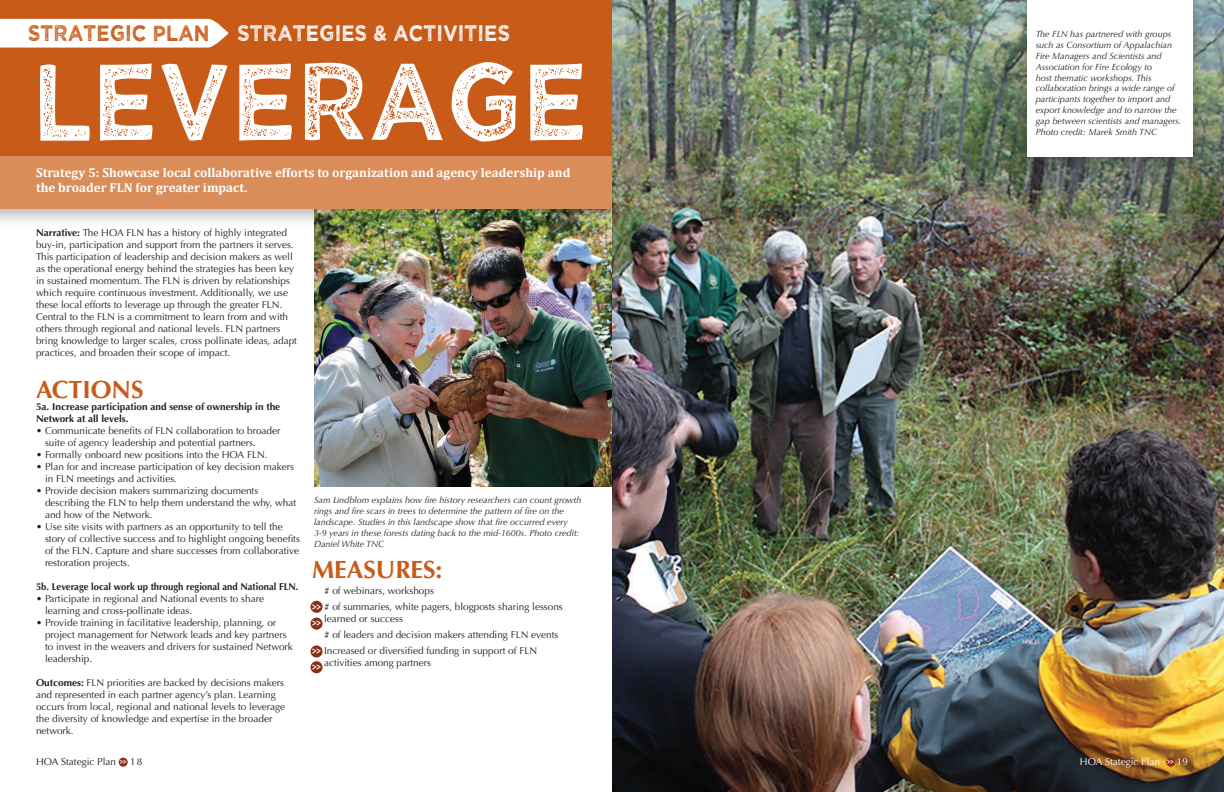
<style>
.page{position:relative;width:1224px;height:792px;background:#fff}
.page>*{position:absolute;margin:0;border:0;box-sizing:border-box;transform-origin:0 0}
.t1{font:110.2px "Wicked Grit";color:#fff;scale:.89 1}
.t2{font:700 25px "Optima";color:#c85b18}
.t3{font:22.3px "Wicked Grit";color:#fff;scale:.89 1}
.t4{font:700 13px/15.6px "Cambria";color:#fff}
.t5{font:10px/12px "Optima";color:#231f20}
.t6{font:700 10px/12px "Optima";color:#231f20}
.t7{font:700 10px "Optima";color:#231f20;scale:.95 1}
.t8{font:10px "Optima";color:#fff}
.t9{font:900 9.6px "Optima";color:#fff;scale:.69 1}
.t10{font:italic 9px/10.8px "Optima";color:#231f20}
.t11{font:900 7.2px "Optima";color:#fff;scale:.69 1}
.s1{color:#c85b18}
.s2{font-weight:700}
.s3{font-weight:900;font-size:9.6px;color:#fff}
</style>
<div class="page">
<div style="left:0;top:0;width:612px;height:157px;background:#c85b18"></div>
<div style="left:0;top:146px;width:627px;height:83px;background:#231f20;opacity:.35"></div>
<div style="left:0;top:157px;width:612px;height:52px;background:#da8c59"></div>
<svg style="left:0;top:19px;width:229px;height:29px;background:#fcf6f2"></svg>
<img style="left:314px;top:209px;width:298px;height:278px">
<img style="left:612px;top:0;width:612px;height:792px">
<div style="left:1012px;top:0;width:195px;height:176px;background:#231f20;opacity:.35"></div>
<div style="left:1027px;top:0;width:165px;height:157px;background:#fff"></div>
<div style="left:311px;top:601px;width:12px;height:12px;background:#8b2d19;border-radius:50%"></div>
<div style="left:311px;top:618px;width:12px;height:12px;background:#8b2d19;border-radius:50%"></div>
<div style="left:311px;top:645px;width:12px;height:13px;background:#8b2d19;border-radius:50%"></div>
<div style="left:311px;top:661px;width:12px;height:12px;background:#8b2d19;border-radius:50%"></div>
<div style="left:119px;top:758px;width:9px;height:9px;background:#8b2d19;border-radius:50%"></div>
<div style="left:1166px;top:758px;width:9px;height:9px;background:#8b2d19;border-radius:50%"></div>
<h3 class="t3" style="left:28px;top:23px;width:543px"><span class="s1">STRATEGIC PLAN</span> STRATEGIES &amp; ACTIVITIES</h3>
<h1 class="t1" style="left:31px;top:52px;width:627px">LEVERAGE</h1>
<h3 class="t4" style="left:36px;top:164px;width:536px">Strategy 5: Showcase local collaborative efforts to organization and agency leadership and the broader FLN for greater impact.</h3>
<p class="t5" style="left:36px;top:227px;width:263px"><span class="s2">Narrative:</span> The HOA FLN has a history of highly integrated buy-in, participation and support from the partners it serves.<br>This participation of leadership and decision makers as well as the operational energy behind the strategies has been key in sustained momentum. The FLN is driven by relationships which require continuous investment. Additionally, we use these local efforts to leverage up through the greater FLN.<br>Central to the FLN is a commitment to learn from and with others through regional and national levels. FLN partners bring knowledge to larger scales, cross pollinate ideas, adapt practices, and broaden their scope of impact.</p>
<h2 class="t2" style="left:36px;top:375px;width:109px">ACTIONS</h2>
<p class="t6" style="left:36px;top:401px;width:246px">5a. Increase participation and sense of ownership in the<br>Network at all levels.</p>
<p class="t5" style="left:45px;top:425px;width:237px;text-indent:-9px">• Communicate benefits of FLN collaboration to broader suite of agency leadership and potential partners.</p>
<p class="t5" style="left:36px;top:449px;width:233px">• Formally onboard new positions into the HOA FLN.</p>
<p class="t5" style="left:45px;top:461px;width:250px;text-indent:-9px">• Plan for and increase participation of key decision makers in FLN meetings and activities.</p>
<p class="t5" style="left:45px;top:485px;width:253px;text-indent:-9px">• Provide decision makers summarizing documents describing the FLN to help them understand the why, what and how of the Network.</p>
<p class="t5" style="left:45px;top:521px;width:256px;text-indent:-9px">• Use site visits with partners as an opportunity to tell the story of collective success and to highlight ongoing benefits of the FLN. Capture and share successes from collaborative restoration projects.</p>
<p class="t7" style="left:36px;top:581px;width:278px">5b. Leverage local work up through regional and National FLN.</p>
<p class="t5" style="left:45px;top:593px;width:221px;text-indent:-9px">• Participate in regional and National events to share learning and cross-pollinate ideas.</p>
<p class="t5" style="left:45px;top:617px;width:249px;text-indent:-9px">• Provide training in facilitative leadership, planning, or project management for Network leads and key partners to invest in the weavers and drivers for sustained Network leadership.</p>
<p class="t5" style="left:36px;top:677px;width:251px"><span class="s2">Outcomes:</span> FLN priorities are backed by decisions makers and represented in each partner agency’s plan. Learning occurs from local, regional and national levels to leverage the diversity of knowledge and expertise in the broader network.</p>
<p class="t10" style="left:314px;top:495px;width:269px">Sam Lindblom explains how fire history researchers can count growth rings and fire scars in trees to determine the pattern of fire on the landscape. Studies in this landscape show that fire occurred every 3-9 years in these forests dating back to the mid-1600s. Photo credit:<br>Daniel White TNC</p>
<h2 class="t2" style="left:312px;top:555px;width:132px">MEASURES:</h2>
<p class="t5" style="left:312px;top:583px;width:252px;line-height:16px;text-indent:12px"># of webinars, workshops<br><span class="s3">&gt;&gt;</span> # of summaries, white pagers, blogposts sharing lessons</p>
<p class="t5" style="left:324px;top:613px;width:80px">learned or success</p>
<p class="t5" style="left:324px;top:629px;width:236px"># of leaders and decision makers attending FLN events</p>
<p class="t5" style="left:312px;top:645px;width:227px"><span class="s3">&gt;&gt;</span> Increased or diversified funding in support of FLN</p>
<p class="t5" style="left:324px;top:657px;width:109px">activities among partners</p>
<p class="t9" style="left:312px;top:617px;width:14px">&gt;&gt;</p>
<p class="t9" style="left:312px;top:661px;width:14px">&gt;&gt;</p>
<p class="t10" style="left:1036px;top:29px;width:147px">The FLN has partnered with groups such as Consortium of Appalachian Fire Managers and Scientists and Association for Fire Ecology to<br>host thematic workshops. This collaboration brings a wide range of participants together to import and export knowledge and to narrow the gap between scientists and managers.<br>Photo credit: Marek Smith TNC</p>
<p class="t5" style="left:36px;top:756px;width:82px">HOA Stategic Plan</p>
<p class="t5" style="left:130px;top:756px;width:14px">18</p>
<p class="t11" style="left:120px;top:757px;width:11px">&gt;&gt;</p>
<p class="t8" style="left:1080px;top:756px;width:82px">HOA Stategic Plan</p>
<p class="t8" style="left:1177px;top:756px;width:13px">19</p>
<p class="t11" style="left:1167px;top:757px;width:11px">&gt;&gt;</p>
</div>
